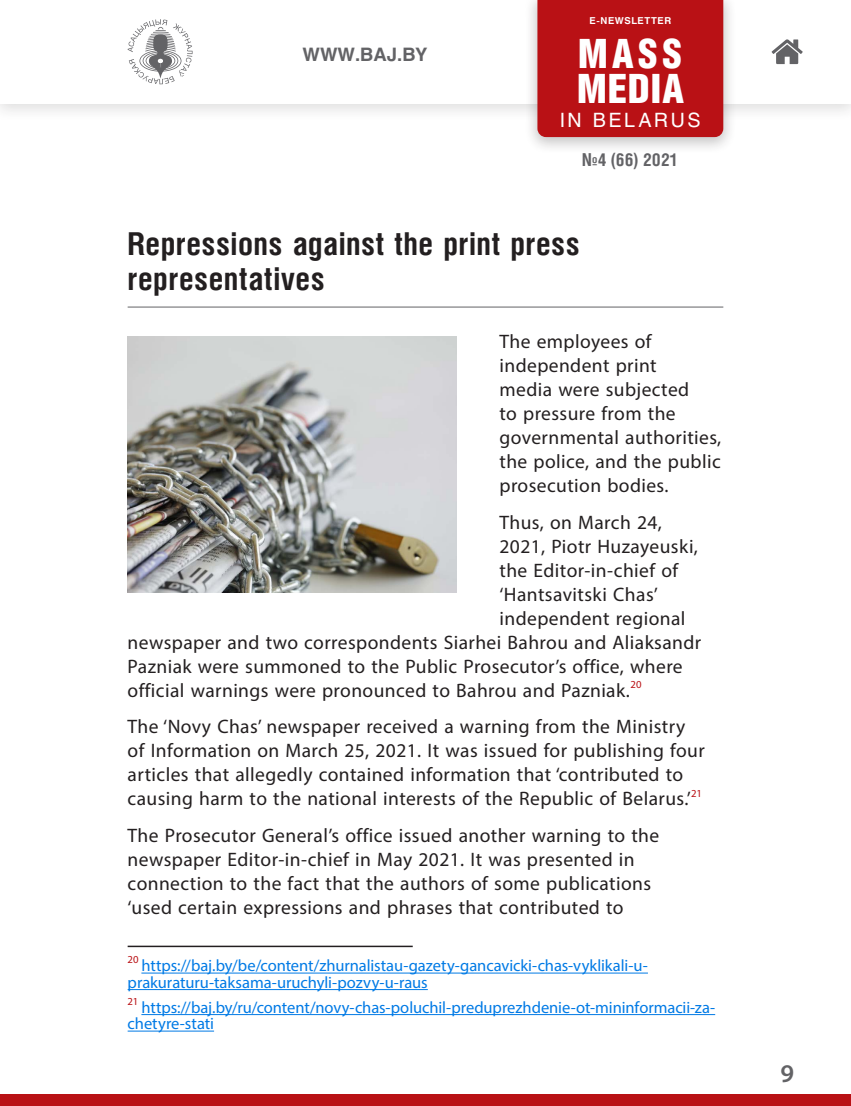
<style>
.page{position:relative;width:851px;height:1106px;background:#fff}
.page>*{position:absolute;margin:0;border:0;box-sizing:border-box;transform-origin:0 0}
.t1{font:40.5px/35.2px "Helios Cond Black C";letter-spacing:.025em;color:#fff}
.t2{font:700 31.5px/34.5px "Helios Cond C";letter-spacing:.015em;color:#231f20}
.t3{font:600 25.5px "Myriad Pro";color:#636366}
.t4{font:19.5px/24px "Myriad Pro";letter-spacing:.02em;color:#231f20}
.t5{font:19.5px "Helios C";letter-spacing:.14em;color:#fff}
.t6{font:700 18.3px "Helios C";color:#636366}
.t7{font:700 17.85px "Helios Cond C";color:#636366}
.t8{font:16.5px/16.5px "Myriad Pro";letter-spacing:-.005em;color:#007ae5}
.t9{font:10.8px "Myriad Pro";color:#b91115}
.t10{font:700 9.45px "Helios C";letter-spacing:.06em;color:#fff}
</style>
<div class="page">
<div style="left:0;top:1094px;width:850px;height:12px;background:#b91115"></div>
<hr style="left:128px;top:307px;width:595px;height:1px;background:#636366">
<hr style="left:128px;top:945px;width:284px;height:2px;background:#231f20">
<hr style="left:141px;top:972px;width:506px;height:1px;background:#007ae5">
<hr style="left:128px;top:989px;width:300px;height:1px;background:#007ae5">
<hr style="left:141px;top:1014px;width:574px;height:1px;background:#007ae5">
<hr style="left:128px;top:1030px;width:86px;height:1px;background:#007ae5">
<img style="left:128px;top:337px;width:329px;height:256px">
<div style="left:0;top:0;width:850px;height:122px;background:#231f20;opacity:.15"></div>
<div style="left:0;top:0;width:850px;height:103px;background:#fff"></div>
<svg style="left:128px;top:19px;width:64px;height:65px"></svg>
<svg style="left:771px;top:39px;width:31px;height:25px"></svg>
<div style="left:523px;top:0;width:213px;height:155px;background:#231f20;opacity:.25"></div>
<div style="left:537px;top:0;width:186px;height:137px;background:#b91115"></div>
<p class="t6" style="left:302px;top:44px;width:126px">WWW.BAJ.BY</p>
<p class="t10" style="left:589px;top:15px;width:83px">E-NEWSLETTER</p>
<h1 class="t1" style="left:576px;top:35px;width:109px">MASS<br>MEDIA</h1>
<p class="t5" style="left:560px;top:109px;width:142px">IN BELARUS</p>
<p class="t7" style="left:582px;top:149px;width:98px">№4 (66) 2021</p>
<h2 class="t2" style="left:128px;top:226px;width:453px">Repressions against the print press representatives</h2>
<p class="t4" style="left:499px;top:329px;width:223px">The employees of independent print<br>media were subjected<br>to pressure from the governmental authorities, the police, and the public prosecution bodies.</p>
<p class="t4" style="left:499px;top:510px;width:164px">Thus, on March 24,</p>
<p class="t4" style="left:499px;top:534px;width:200px">2021, Piotr Huzayeuski,</p>
<p class="t4" style="left:499px;top:558px;width:180px">the Editor-in-chief of</p>
<p class="t4" style="left:499px;top:582px;width:160px">‘Hantsavitski Chas’</p>
<p class="t4" style="left:499px;top:606px;width:187px">independent regional</p>
<p class="t4" style="left:128px;top:630px;width:575px">newspaper and two correspondents Siarhei Bahrou and Aliaksandr</p>
<p class="t4" style="left:128px;top:654px;width:556px">Pazniak were summoned to the Public Prosecutor’s office, where</p>
<p class="t4" style="left:128px;top:678px;width:515px">official warnings were pronounced to Bahrou and Pazniak.<sup>20</sup></p>
<p class="t4" style="left:128px;top:714px;width:578px">The ‘Novy Chas’ newspaper received a warning from the Ministry of Information on March 25, 2021. It was issued for publishing four articles that allegedly contained information that ‘contributed to causing harm to the national interests of the Republic of Belarus.’<sup>21</sup></p>
<p class="t4" style="left:128px;top:823px;width:533px">The Prosecutor General’s office issued another warning to the newspaper Editor-in-chief in May 2021. It was presented in connection to the fact that the authors of some publications ‘used certain expressions and phrases that contributed to</p>
<p class="t9" style="left:128px;top:952px;width:13px">20</p>
<p class="t8" style="left:128px;top:957px;width:521px;text-indent:14px">https://baj.by/be/content/zhurnalistau-gazety-gancavicki-chas-vyklikali-u&shy;prakuraturu-taksama-uruchyli-pozvy-u-raus</p>
<p class="t9" style="left:128px;top:994px;width:12px">21</p>
<p class="t8" style="left:128px;top:998px;width:589px;text-indent:14px">https://baj.by/ru/content/novy-chas-poluchil-preduprezhdenie-ot-mininformacii-za&shy;chetyre-stati</p>
<h3 class="t3" style="left:780px;top:1057px;width:15px">9</h3>
</div>
